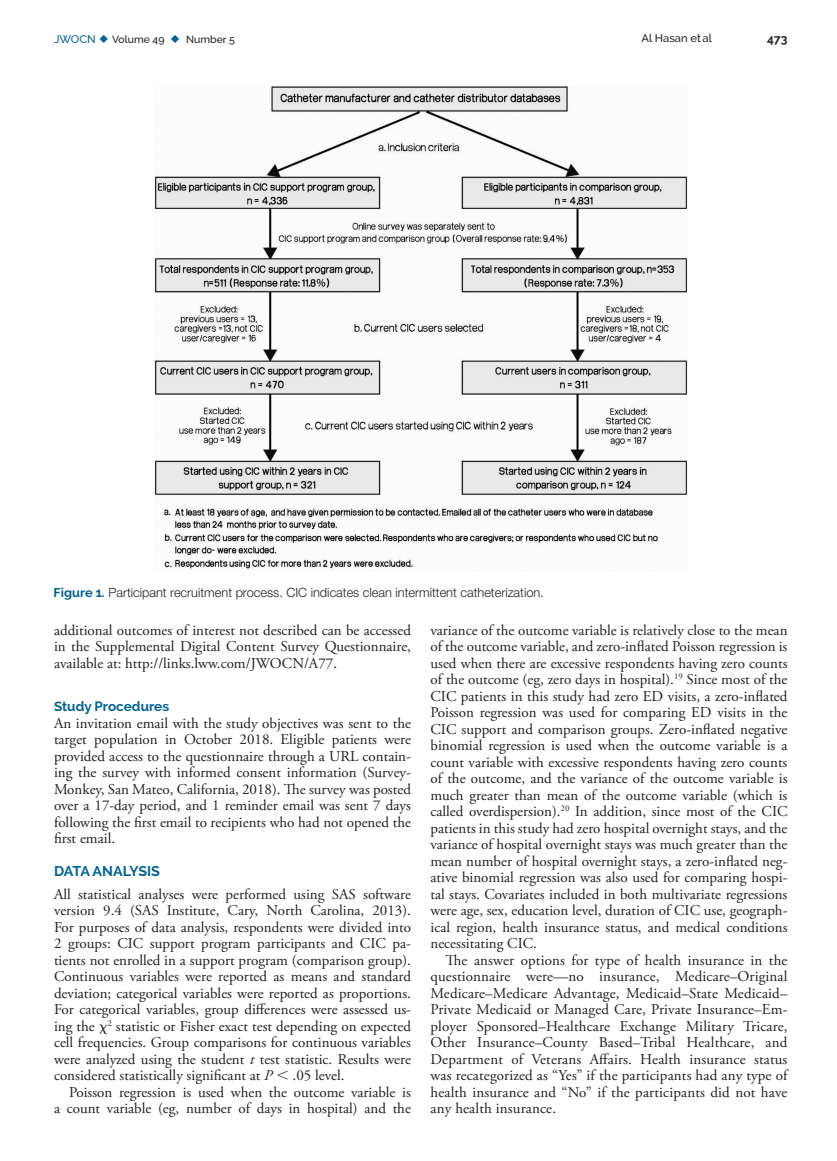
<style>
.page{position:relative;width:837px;height:1161px;background:#fff}
.page>*{position:absolute;margin:0;border:0;box-sizing:border-box;transform-origin:0 0}
.Para{font:15px/16.5px "Adobe Garamond Pro";color:#231f20;text-align:justify}
.ParaFL{font:15px/16.5px "Adobe Garamond Pro";color:#231f20;text-align:justify}
.t1{font:700 14.25px "Raleway";letter-spacing:-.015em;color:#006299}
.t2{font:700 13.5px "Raleway";color:#006299}
.FigCaption{font:300 12.75px "Helvetica Neue";color:#231f20}
.t3{font:700 12px "Raleway";color:#231f20}
.t4{font:500 11.25px "Raleway";color:#231f20}
.t5{font:500 11.25px "Raleway";color:#006299}
.t6{font:500 10.5px "Raleway";color:#231f20}
.s1{font-family:"Raleway";font-weight:700;color:#006299}
.s2{font-style:italic}
</style>
<div class="page">
<img style="left:154px;top:85px;width:534px;height:484px">
<p class="t5" style="left:54px;top:32px;width:43px">JWOCN</p>
<p class="t6" style="left:112px;top:33px;width:54px">Volume 49</p>
<p class="t6" style="left:186px;top:33px;width:50px">Number 5</p>
<p class="t4" style="left:641px;top:32px;width:72px">Al Hasan etal</p>
<p class="t3" style="left:767px;top:32px;width:22px">473</p>
<p class="FigCaption" style="left:54px;top:584px;width:492px"><span class="s1">Figure 1.</span> Participant recruitment process. CIC indicates clean intermittent catheterization.</p>
<p class="Para" style="left:54px;top:622px;width:359px">additional outcomes of interest not described can be accessed in the Supplemental Digital Content Survey Questionnaire, available at: http://links.lww.com/JWOCN/A77.</p>
<h2 class="t2" style="left:54px;top:699px;width:117px">Study Procedures</h2>
<p class="ParaFL" style="left:54px;top:715px;width:359px">An invitation email with the study objectives was sent to the target population in October 2018. Eligible patients were provided access to the questionnaire through a URL contain&shy;ing the survey with informed consent information (Survey-Monkey, San Mateo, California, 2018). The survey was posted over a 17-day period, and 1 reminder email was sent 7 days following the first email to recipients who had not opened the first email.</p>
<h1 class="t1" style="left:54px;top:863px;width:108px">DATA ANALYSIS</h1>
<p class="ParaFL" style="left:54px;top:886px;width:359px">All statistical analyses were performed using SAS software version 9.4 (SAS Institute, Cary, North Carolina, 2013).<br>For purposes of data analysis, respondents were divided into 2 groups: CIC support program participants and CIC pa&shy;tients not enrolled in a support program (comparison group).<br>Continuous variables were reported as means and standard deviation; categorical variables were reported as proportions.<br>For categorical variables, group differences were assessed us&shy;ing the <sup>2</sup> statistic or Fisher exact test depending on expected cell frequencies. Group comparisons for continuous variables were analyzed using the student <span class="s2">t</span> test statistic. Results were considered statistically significant at <span class="s2">P</span></p>
<p class="ParaFL" style="left:293px;top:1068px;width:53px">.05 level.</p>
<p class="Para" style="left:54px;top:1084px;width:358px;text-align:right">Poisson regression is used when the outcome variable is<br>a count variable (eg, number of days in hospital) and the</p>
<p class="Para" style="left:430px;top:622px;width:359px">variance of the outcome variable is relatively close to the mean of the outcome variable, and zero-inflated Poisson regression is used when there are excessive respondents having zero counts of the outcome (eg, zero days in hospital).<sup>19</sup> Since most of the CIC patients in this study had zero ED visits, a zero-inflated Poisson regression was used for comparing ED visits in the CIC support and comparison groups. Zero-inflated negative binomial regression is used when the outcome variable is a count variable with excessive respondents having zero counts of the outcome, and the variance of the outcome variable is much greater than mean of the outcome variable (which is called overdispersion).<sup>20</sup> In addition, since most of the CIC patients in this study had zero hospital overnight stays, and the variance of hospital overnight stays was much greater than the mean number of hospital overnight stays, a zero-inflated neg&shy;ative binomial regression was also used for comparing hospi&shy;tal stays. Covariates included in both multivariate regressions were age, sex, education level, duration of CIC use, geograph&shy;ical region, health insurance status, and medical conditions necessitating CIC.</p>
<p class="Para" style="left:430px;top:952px;width:359px;text-indent:15px">The answer options for type of health insurance in the questionnaire were—no insurance, Medicare–Original Medicare–Medicare Advantage, Medicaid–State Medicaid– Private Medicaid or Managed Care, Private Insurance–Em&shy;ployer Sponsored–Healthcare Exchange Military Tricare, Other Insurance–County Based–Tribal Healthcare, and Department of Veterans Affairs. Health insurance status was recategorized as “Yes” if the participants had any type of health insurance and “No” if the participants did not have any health insurance.</p>
</div>
